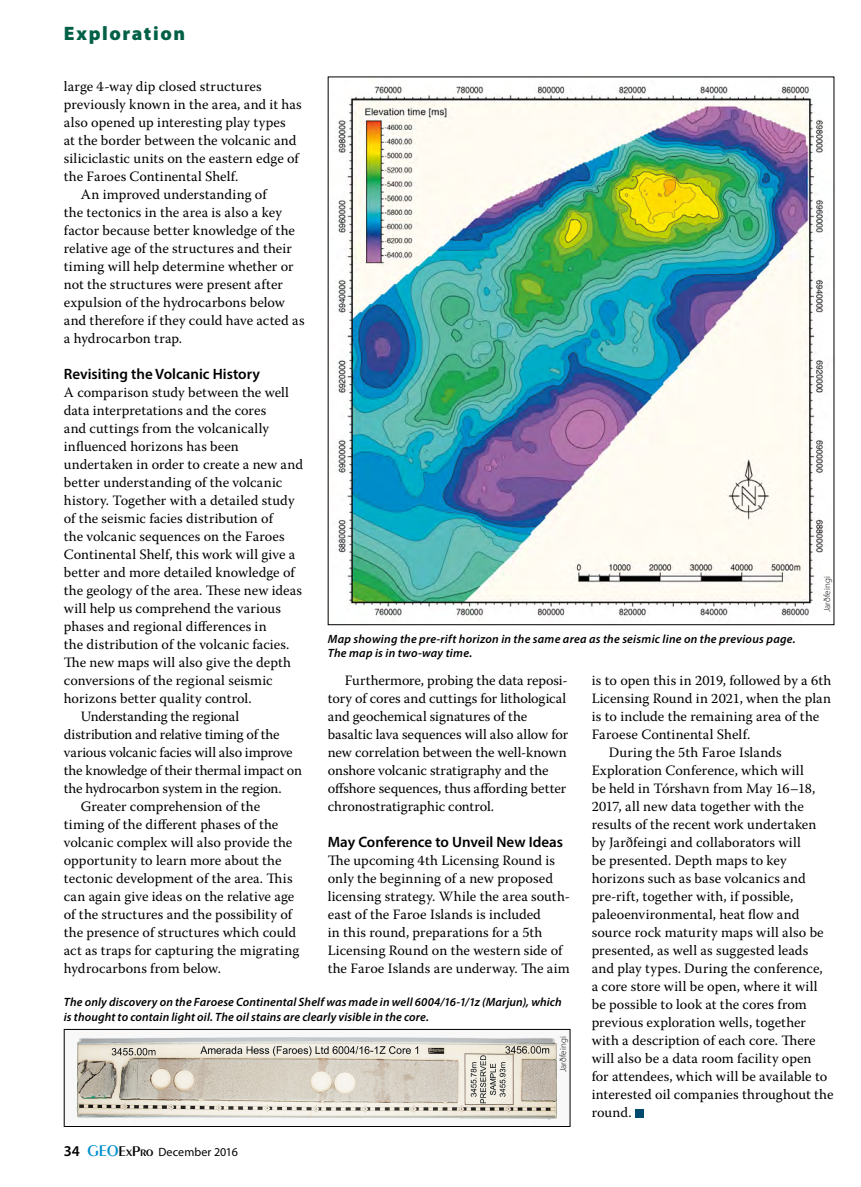
<style>
.page{position:relative;width:861px;height:1187px;background:#fff}
.page>*{position:absolute;margin:0;border:0;box-sizing:border-box;transform-origin:0 0}
.t1{font:900 19.5px "Myriad Pro";letter-spacing:.08em;color:#006046}
.t2{font:600 15px "Myriad Pro";color:#000}
.t3{font:14.25px/18px "Warnock Pro";letter-spacing:.005em;color:#000}
.t4{font:14.25px "Warnock Pro";letter-spacing:-.015em;color:#000}
.t5{font:italic 600 12px/14.4px "Myriad Pro";letter-spacing:.015em;color:#000}
.t6{font:12px "Myriad Pro";letter-spacing:.01em;color:#000}
.t7{font:300 9px "Myriad Pro";letter-spacing:.01em;color:#000}
.s1{font-weight:600;font-size:15px}
.s2{font-family:"Peignot";font-weight:600;font-size:16.5px;color:#0090cd}
.s3{font-family:"Peignot";font-weight:600;font-size:15px}
</style>
<div class="page">
<img style="left:76px;top:1037px;width:481px;height:86px">
<div style="left:64px;top:1029px;width:506px;height:98px;border:1px solid #000"></div>
<img style="left:337px;top:83px;width:490px;height:534px">
<div style="left:634px;top:1109px;width:9px;height:8px;background:#004a6f"></div>
<h1 class="t1" style="left:64px;top:22px;width:123px">Exploration</h1>
<p class="t3" style="left:64px;top:77px;width:199px">large 4-way dip closed structures</p>
<p class="t3" style="left:64px;top:95px;width:239px">previously known in the area, and it has</p>
<p class="t3" style="left:64px;top:113px;width:223px">also opened up interesting play types</p>
<p class="t3" style="left:64px;top:131px;width:234px">at the border between the volcanic and</p>
<p class="t3" style="left:64px;top:149px;width:236px">siliciclastic units on the eastern edge of</p>
<p class="t3" style="left:64px;top:167px;width:176px">the Faroes Continental Shelf.</p>
<p class="t3" style="left:81px;top:185px;width:187px">An improved understanding of</p>
<p class="t3" style="left:64px;top:203px;width:219px">the tectonics in the area is also a key</p>
<p class="t3" style="left:64px;top:221px;width:232px">factor because better knowledge of the</p>
<p class="t3" style="left:64px;top:239px;width:229px">relative age of the structures and their</p>
<p class="t3" style="left:64px;top:257px;width:231px">timing will help determine whether or</p>
<p class="t3" style="left:64px;top:275px;width:220px">not the structures were present after</p>
<p class="t3" style="left:64px;top:293px;width:222px">expulsion of the hydrocarbons below</p>
<p class="t3" style="left:64px;top:311px;width:242px">and therefore if they could have acted as</p>
<p class="t3" style="left:64px;top:329px;width:120px">a hydrocarbon trap.</p>
<p class="t2" style="left:64px;top:365px;width:197px">Revisiting the Volcanic History</p>
<p class="t3" style="left:64px;top:383px;width:226px">A comparison study between the well</p>
<p class="t3" style="left:64px;top:401px;width:204px">data interpretations and the cores</p>
<p class="t3" style="left:64px;top:419px;width:207px">and cuttings from the volcanically</p>
<p class="t3" style="left:64px;top:437px;width:176px">influenced horizons has been</p>
<p class="t3" style="left:64px;top:455px;width:240px">undertaken in order to create a new and</p>
<p class="t3" style="left:64px;top:473px;width:220px">better understanding of the volcanic</p>
<p class="t3" style="left:64px;top:491px;width:232px">history. Together with a detailed study</p>
<p class="t3" style="left:64px;top:509px;width:210px">of the seismic facies distribution of</p>
<p class="t3" style="left:64px;top:527px;width:222px">the volcanic sequences on the Faroes</p>
<p class="t3" style="left:64px;top:545px;width:233px">Continental Shelf, this work will give a</p>
<p class="t3" style="left:64px;top:563px;width:232px">better and more detailed knowledge of</p>
<p class="t3" style="left:64px;top:581px;width:240px">the geology of the area. These new ideas</p>
<p class="t3" style="left:64px;top:599px;width:218px">will help us comprehend the various</p>
<p class="t3" style="left:64px;top:617px;width:204px">phases and regional differences in</p>
<p class="t3" style="left:64px;top:635px;width:227px">the distribution of the volcanic facies.</p>
<p class="t3" style="left:64px;top:653px;width:228px">The new maps will also give the depth</p>
<p class="t3" style="left:64px;top:671px;width:210px">conversions of the regional seismic</p>
<p class="t3" style="left:64px;top:689px;width:189px">horizons better quality control.</p>
<p class="t4" style="left:81px;top:708px;width:160px">Understanding the regional</p>
<p class="t3" style="left:64px;top:725px;width:217px">distribution and relative timing of the</p>
<p class="t3" style="left:64px;top:743px;width:230px">various volcanic facies will also improve</p>
<p class="t4" style="left:64px;top:762px;width:239px">the knowledge of their thermal impact on</p>
<p class="t3" style="left:64px;top:779px;width:219px">the hydrocarbon system in the region.</p>
<p class="t3" style="left:81px;top:797px;width:181px">Greater comprehension of the</p>
<p class="t3" style="left:64px;top:815px;width:216px">timing of the different phases of the</p>
<p class="t3" style="left:64px;top:833px;width:230px">volcanic complex will also provide the</p>
<p class="t3" style="left:64px;top:851px;width:219px">opportunity to learn more about the</p>
<p class="t3" style="left:64px;top:869px;width:230px">tectonic development of the area. This</p>
<p class="t3" style="left:64px;top:887px;width:232px">can again give ideas on the relative age</p>
<p class="t3" style="left:64px;top:905px;width:230px">of the structures and the possibility of</p>
<p class="t3" style="left:64px;top:923px;width:234px">the presence of structures which could</p>
<p class="t3" style="left:64px;top:941px;width:237px">act as traps for capturing the migrating</p>
<p class="t3" style="left:64px;top:959px;width:158px">hydrocarbons from below.</p>
<p class="t7" style="left:821px;top:612px;width:37px;rotate:-90deg">Jarðfeingi</p>
<p class="t5" style="left:327px;top:631px;width:469px">Map showing the pre-rift horizon in the same area as the seismic line on the previous page.<br>The map is in two-way time.</p>
<p class="t3" style="left:327px;top:671px;width:242px;text-indent:17px">Furthermore, probing the data reposi&shy;tory of cores and cuttings for lithological and geochemical signatures of the basaltic lava sequences will also allow for new correlation between the well-known onshore volcanic stratigraphy and the offshore sequences, thus affording better chronostratigraphic control.</p>
<p class="t2" style="left:327px;top:833px;width:236px">May Conference to Unveil New Ideas</p>
<p class="t3" style="left:327px;top:851px;width:243px">The upcoming 4th Licensing Round is only the beginning of a new proposed licensing strategy. While the area south&shy;east of the Faroe Islands is included<br>in this round, preparations for a 5th Licensing Round on the western side of the Faroe Islands are underway. The aim</p>
<p class="t3" style="left:591px;top:671px;width:241px">is to open this in 2019, followed by a 6th</p>
<p class="t3" style="left:591px;top:689px;width:241px">Licensing Round in 2021, when the plan</p>
<p class="t3" style="left:591px;top:707px;width:229px">is to include the remaining area of the</p>
<p class="t3" style="left:591px;top:725px;width:160px">Faroese Continental Shelf.</p>
<p class="t3" style="left:608px;top:743px;width:174px">During the 5th Faroe Islands</p>
<p class="t3" style="left:591px;top:761px;width:213px">Exploration Conference, which will</p>
<p class="t3" style="left:591px;top:779px;width:225px">be held in Tórshavn from May 16–18,</p>
<p class="t3" style="left:591px;top:797px;width:213px">2017, all new data together with the</p>
<p class="t3" style="left:591px;top:815px;width:226px">results of the recent work undertaken</p>
<p class="t3" style="left:591px;top:833px;width:210px">by Jarðfeingi and collaborators will</p>
<p class="t3" style="left:591px;top:851px;width:196px">be presented. Depth maps to key</p>
<p class="t3" style="left:591px;top:869px;width:215px">horizons such as base volcanics and</p>
<p class="t3" style="left:591px;top:887px;width:203px">pre-rift, together with, if possible,</p>
<p class="t3" style="left:591px;top:905px;width:209px">paleoenvironmental, heat flow and</p>
<p class="t3" style="left:591px;top:923px;width:233px">source rock maturity maps will also be</p>
<p class="t3" style="left:591px;top:941px;width:218px">presented, as well as suggested leads</p>
<p class="t3" style="left:591px;top:959px;width:232px">and play types. During the conference,</p>
<p class="t3" style="left:591px;top:977px;width:227px">a core store will be open, where it will</p>
<p class="t3" style="left:591px;top:995px;width:217px">be possible to look at the cores from</p>
<p class="t3" style="left:591px;top:1013px;width:216px">previous exploration wells, together</p>
<p class="t3" style="left:591px;top:1031px;width:225px">with a description of each core. There</p>
<p class="t3" style="left:591px;top:1049px;width:221px">will also be a data room facility open</p>
<p class="t3" style="left:591px;top:1067px;width:237px">for attendees, which will be available to</p>
<p class="t3" style="left:591px;top:1085px;width:243px">interested oil companies throughout the</p>
<p class="t3" style="left:591px;top:1103px;width:41px">round.</p>
<p class="t5" style="left:64px;top:995px;width:499px">The only discovery on the Faroese Continental Shelf was made in well 6004/16-1/1z (Marjun), which is thought to contain light oil. The oil stains are clearly visible in the core.</p>
<p class="t7" style="left:558px;top:1072px;width:37px;rotate:-90deg">Jarðfeingi</p>
<p class="t6" style="left:64px;top:1144px;width:175px"><span class="s1">34</span> <span class="s2">GEO</span><span class="s3">ExPro</span> December 2016</p>
</div>
